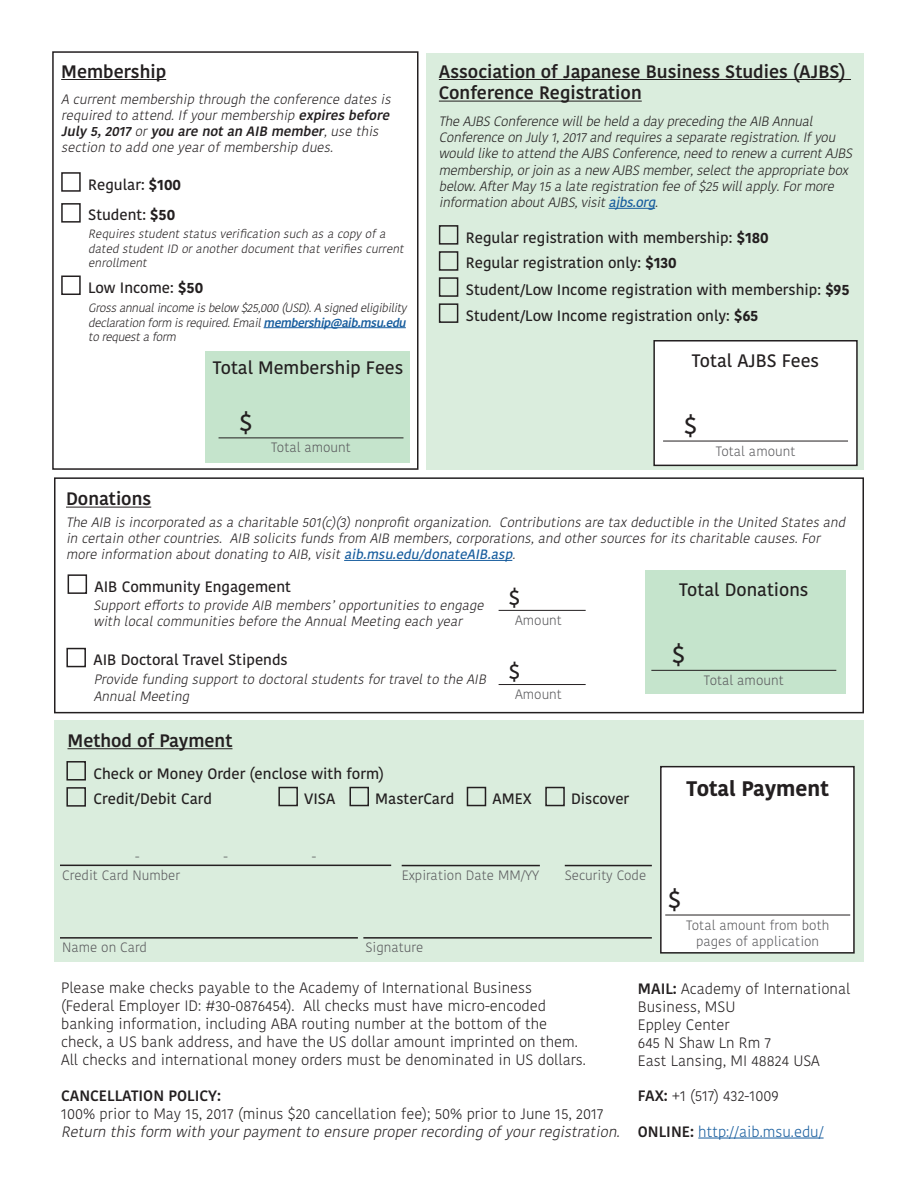
<style>
.page{position:relative;width:918px;height:1188px;background:#fff}
.page>*{position:absolute;margin:0;border:0;box-sizing:border-box;transform-origin:0 0}
.t1{font:500 24px "Kohinoor Bangla";color:#231f20}
.t2{font:700 21px "Kohinoor Bangla";color:#231f20}
.t3{font:500 21px "Kohinoor Bangla";color:#231f20}
.t4{font:600 18px/21.6px "Kohinoor Bangla";color:#231f20}
.t5{font:500 18px "Kohinoor Bangla";color:#231f20}
.t6{font:300 15px/18px "Kohinoor Bangla";color:#231f20}
.t7{font:500 15px "Kohinoor Bangla";color:#231f20}
.t8{font:italic 300 15px "Kohinoor Bangla";color:#231f20}
.t9{font:300 15px "Kohinoor Bangla";color:#175d9e}
.t10{font:600 15px "Kohinoor Bangla";color:#231f20}
.t11{font:italic 300 13.5px/16.2px "Kohinoor Bangla";color:#231f20}
.t12{font:300 13.5px/16.2px "Kohinoor Bangla";color:#5a5a5d;text-align:center}
.t13{font:italic 300 12px/14.4px "Kohinoor Bangla";color:#231f20}
.s1{font-weight:600}
.s2{font-weight:700}
.s3{font-weight:600;color:#175d9e}
.s4{font-weight:500;color:#175d9e}
.s5{font-weight:600;color:#231f20}
</style>
<div class="page">
<div style="left:54px;top:720px;width:809px;height:242px;background:#daeddd"></div>
<div style="left:646px;top:570px;width:200px;height:123px;background:#c5e4cc"></div>
<hr style="left:66px;top:507px;width:85px;height:1px;background:#231f20">
<div style="left:54px;top:477px;width:810px;height:236px;border:2px solid #231f20"></div>
<div style="left:68px;top:574px;width:19px;height:20px;border:2px solid #231f20"></div>
<hr style="left:344px;top:560px;width:168px;height:1px;background:#175d9e">
<hr style="left:499px;top:610px;width:87px;height:1px;background:#231f20">
<hr style="left:651px;top:670px;width:185px;height:1px;background:#231f20">
<div style="left:661px;top:767px;width:193px;height:186px;background:#fff"></div>
<div style="left:660px;top:766px;width:195px;height:188px;border:2px solid #231f20"></div>
<hr style="left:665px;top:915px;width:185px;height:1px;background:#231f20">
<hr style="left:68px;top:748px;width:164px;height:1px;background:#231f20">
<div style="left:66px;top:761px;width:20px;height:20px;border:2px solid #231f20"></div>
<div style="left:66px;top:787px;width:20px;height:20px;border:2px solid #231f20"></div>
<div style="left:278px;top:787px;width:20px;height:19px;border:2px solid #231f20"></div>
<div style="left:350px;top:787px;width:19px;height:19px;border:2px solid #231f20"></div>
<div style="left:467px;top:787px;width:19px;height:19px;border:2px solid #231f20"></div>
<div style="left:545px;top:787px;width:20px;height:19px;border:2px solid #231f20"></div>
<hr style="left:402px;top:865px;width:138px;height:1px;background:#231f20">
<hr style="left:60px;top:865px;width:331px;height:1px;background:#231f20">
<hr style="left:565px;top:865px;width:87px;height:1px;background:#231f20">
<hr style="left:60px;top:937px;width:298px;height:2px;background:#231f20">
<hr style="left:363px;top:937px;width:289px;height:2px;background:#231f20">
<div style="left:426px;top:53px;width:437px;height:417px;background:#daeddd"></div>
<hr style="left:609px;top:208px;width:46px;height:1px;background:#175d9e">
<hr style="left:439px;top:79px;width:412px;height:1px;background:#231f20">
<hr style="left:439px;top:101px;width:203px;height:1px;background:#231f20">
<div style="left:439px;top:225px;width:19px;height:20px;border:2px solid #231f20"></div>
<div style="left:439px;top:277px;width:19px;height:20px;border:2px solid #231f20"></div>
<div style="left:439px;top:303px;width:19px;height:20px;border:2px solid #231f20"></div>
<div style="left:439px;top:251px;width:19px;height:20px;border:2px solid #231f20"></div>
<div style="left:654px;top:341px;width:203px;height:124px;background:#fff"></div>
<div style="left:653px;top:340px;width:205px;height:126px;border:2px solid #231f20"></div>
<hr style="left:663px;top:441px;width:185px;height:1px;background:#231f20">
<hr style="left:61px;top:79px;width:105px;height:1px;background:#231f20">
<div style="left:52px;top:51px;width:366px;height:419px;border:2px solid #231f20"></div>
<div style="left:61px;top:172px;width:20px;height:20px;border:2px solid #231f20"></div>
<div style="left:61px;top:203px;width:20px;height:20px;border:2px solid #231f20"></div>
<div style="left:61px;top:276px;width:20px;height:19px;border:2px solid #231f20"></div>
<hr style="left:264px;top:327px;width:142px;height:1px;background:#175d9e">
<hr style="left:698px;top:1138px;width:126px;height:1px;background:#175d9e">
<div style="left:206px;top:351px;width:204px;height:112px;background:#c5e4cc"></div>
<hr style="left:219px;top:438px;width:184px;height:1px;background:#231f20">
<div style="left:66px;top:648px;width:20px;height:19px;border:2px solid #231f20"></div>
<hr style="left:499px;top:684px;width:87px;height:1px;background:#231f20">
<p class="t4" style="left:61px;top:60px;width:106px">Membership</p>
<p class="t11" style="left:61px;top:91px;width:335px">A currentmembership through the conference datesis required to attend.Ifyourmembership <span class="s1">expiresbefore July 5,2017</span>or<span class="s1">you are notan AIB member</span>,use this section to add one yearofmembership dues.</p>
<p class="t7" style="left:88px;top:173px;width:94px">Regular: <span class="s2">$100</span></p>
<p class="t7" style="left:88px;top:203px;width:89px">Student: <span class="s2">$50</span></p>
<p class="t13" style="left:88px;top:227px;width:320px">Requiresstudentstatusverification such asa copy ofa dated studentID oranotherdocumentthatverifiescurrent enrollment</p>
<p class="t7" style="left:88px;top:276px;width:116px">Low Income: <span class="s2">$50</span></p>
<p class="t13" style="left:88px;top:301px;width:323px;text-align:justify">Grossannualincomeisbelow $25,000(USD).A signedeligibility declaration form isrequired.Email<span class="s3">membership@aib.msu.edu </span>torequestaform</p>
<p class="t5" style="left:213px;top:353px;width:192px">Total Membership Fees</p>
<p class="t4" style="left:66px;top:488px;width:87px">Donations</p>
<p class="t1" style="left:239px;top:403px;width:14px">$</p>
<p class="t12" style="left:271px;top:439px;width:81px">Total amount</p>
<p class="t4" style="left:439px;top:60px;width:409px">Association of Japanese Business Studies (AJBS)<br>Conference Registration</p>
<p class="t11" style="left:439px;top:113px;width:418px">The AJBSConference willbe held a daypreceding the AIB Annual Conference on July1,2017and requiresa separate registration.Ifyou would like to attend the AJBSConference,need to renew a currentAJBS membership,orjoin asa new AJBSmember,selectthe appropriate box below.AfterMay15a late registration fee of$25willapply.Formore information aboutAJBS,visit<span class="s4">ajbs.org</span>.</p>
<p class="t7" style="left:466px;top:225px;width:304px">Regular registration with membership: <span class="s2">$180</span></p>
<p class="t7" style="left:466px;top:278px;width:385px">Student/Low Income registration with membership: <span class="s2">$95</span></p>
<p class="t7" style="left:466px;top:304px;width:294px">Student/Low Income registration only: <span class="s2">$65</span></p>
<p class="t7" style="left:466px;top:251px;width:212px">Regular registration only: <span class="s2">$130</span></p>
<p class="t5" style="left:692px;top:346px;width:129px">Total AJBS Fees</p>
<p class="t1" style="left:684px;top:406px;width:14px">$</p>
<p class="t12" style="left:716px;top:443px;width:81px">Total amount</p>
<p class="t11" style="left:66px;top:514px;width:784px">The AIB isincorporated asa charitable 501(c)(3) nonprofitorganization. Contributionsare taxdeductible in the United Statesand in certain othercountries. AIB solicitsfundsfrom AIB members,corporations,and othersourcesforitscharitable causes.For more information aboutdonating to AIB,visit<span class="s4">aib.msu.edu/donateAIB.asp</span>.</p>
<p class="t7" style="left:95px;top:574px;width:198px">AIB Community Engagement</p>
<p class="t11" style="left:93px;top:597px;width:395px">Supporteffortsto provide AIB members’opportunitiesto engage with localcommunitiesbefore the AnnualMeeting each year</p>
<p class="t7" style="left:93px;top:648px;width:196px">AIB Doctoral Travel Stipends</p>
<p class="t11" style="left:94px;top:671px;width:397px">Provide funding supportto doctoralstudentsfortravelto the AIB<br>AnnualMeeting</p>
<p class="t3" style="left:509px;top:581px;width:13px">$</p>
<p class="t5" style="left:679px;top:575px;width:131px">Total Donations</p>
<p class="t12" style="left:515px;top:612px;width:48px">Amount</p>
<p class="t3" style="left:509px;top:655px;width:13px">$</p>
<p class="t12" style="left:515px;top:686px;width:48px">Amount</p>
<p class="t1" style="left:672px;top:636px;width:14px">$</p>
<p class="t12" style="left:704px;top:672px;width:81px">Total amount</p>
<p class="t4" style="left:68px;top:729px;width:166px">Method of Payment</p>
<p class="t7" style="left:93px;top:761px;width:292px">Check or Money Order (enclose with form)</p>
<p class="t7" style="left:93px;top:787px;width:120px">Credit/Debit Card</p>
<p class="t7" style="left:304px;top:787px;width:33px">VISA</p>
<p class="t7" style="left:375px;top:787px;width:80px">MasterCard</p>
<p class="t7" style="left:492px;top:786px;width:41px">AMEX</p>
<p class="t7" style="left:571px;top:786px;width:60px">Discover</p>
<p class="t12" style="left:135px;top:848px;width:6px">-</p>
<p class="t12" style="left:223px;top:848px;width:6px">-</p>
<p class="t12" style="left:312px;top:848px;width:6px">-</p>
<p class="t12" style="left:62px;top:867px;width:119px">Credit Card Number</p>
<p class="t12" style="left:402px;top:867px;width:139px">Expiration Date MM/YY</p>
<p class="t12" style="left:62px;top:939px;width:86px">Name on Card</p>
<p class="t12" style="left:366px;top:939px;width:59px">Signature</p>
<p class="t12" style="left:565px;top:867px;width:83px">Security Code</p>
<p class="t2" style="left:687px;top:770px;width:144px">Total Payment</p>
<p class="t1" style="left:668px;top:880px;width:14px">$</p>
<p class="t12" style="left:686px;top:917px;width:145px">Total amount from both pages of application</p>
<p class="t6" style="left:61px;top:978px;width:526px">Please make checks payable to the Academy of International Business (Federal Employer ID: #30-0876454). All checks must have micro-encoded banking information, including ABA routing number at the bottom of the check, a US bank address, and have the US dollar amount imprinted on them.<br>All checks and international money orders must be denominated in US dollars.</p>
<p class="t10" style="left:61px;top:1083px;width:161px">CANCELLATION POLICY:</p>
<p class="t6" style="left:61px;top:1104px;width:544px">100% prior to May 15, 2017 (minus $20 cancellation fee); 50% prior to June 15, 2017</p>
<p class="t8" style="left:61px;top:1120px;width:564px">Return thisform with yourpaymentto ensure properrecording ofyourregistration.</p>
<p class="t6" style="left:638px;top:980px;width:214px"><span class="s1">MAIL:</span> Academy of International<br>Business, MSU</p>
<p class="t6" style="left:638px;top:1016px;width:93px">Eppley Center</p>
<p class="t6" style="left:638px;top:1034px;width:135px">645 N Shaw Ln Rm 7</p>
<p class="t6" style="left:638px;top:1052px;width:183px">East Lansing, MI 48824 USA</p>
<p class="t6" style="left:638px;top:1086px;width:142px"><span class="s1">FAX:</span> +1 (517) 432-1009</p>
<p class="t9" style="left:638px;top:1120px;width:187px"><span class="s5">ONLINE:</span> http://aib.msu.edu/</p>
</div>
